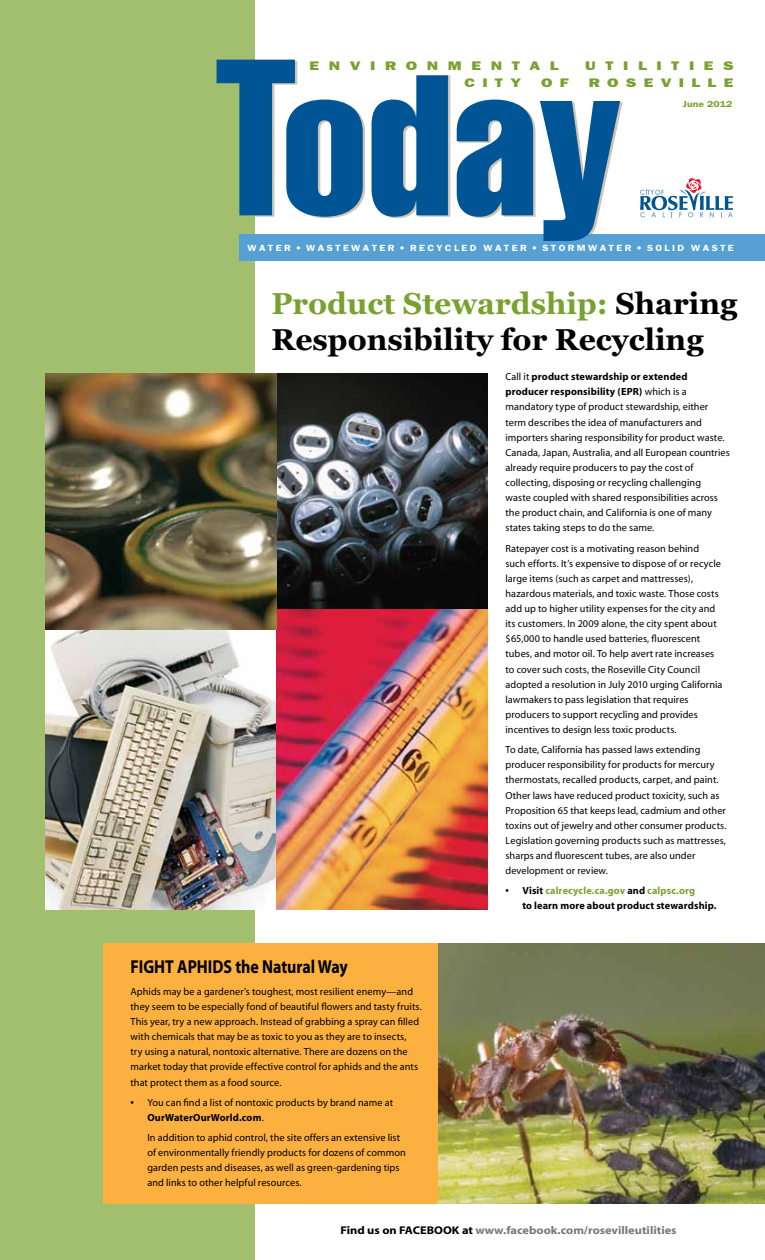
<style>
.page{position:relative;width:765px;height:1260px;background:#fff}
.page>*{position:absolute;margin:0;border:0;box-sizing:border-box;transform-origin:0 0}
.t1{font:extra-condensed 200px "Helvetica";color:#005596}
.t2{font:700 30px/36px "Georgia";color:#000}
.t3{font:700 18.75px "Myriad";color:#000;scale:.85 1}
.t4{font:800 12.5px "Franklin Gothic";color:#78a22f;scale:1.3 1}
.t5{font:700 11.25px "Myriad";color:#77787b;scale:1.1 1}
.t6{font:10.38px/15.1px "Myriad";letter-spacing:.005em;color:#000}
.t7{font:700 10.38px/15.1px "Myriad";letter-spacing:.015em;color:#000}
.t8{font:600 9px "Franklin Gothic";color:#fff;scale:1.13 1}
.t9{font:600 8.75px "Franklin Gothic";color:#78a22f;scale:1.2 1}
.s1{font-size:218.75px}
.s2{color:#78a22f}
.s3{font-weight:700}
.s4{color:#000}
</style>
<div class="page">
<div style="left:0;top:0;width:255px;height:1260px;background:#a2bf6f"></div>
<div style="left:240px;top:234px;width:525px;height:27px;background:#56a0d3"></div>
<svg style="left:640px;top:178px;width:93px;height:39px"></svg>
<div style="left:104px;top:944px;width:638px;height:260px;background:#fbb040"></div>
<img style="left:439px;top:944px;width:326px;height:260px">
<img style="left:277px;top:373px;width:210px;height:236px">
<img style="left:45px;top:630px;width:232px;height:279px">
<img style="left:277px;top:609px;width:211px;height:300px">
<img style="left:45px;top:373px;width:232px;height:257px">
<h1 class="t1" style="left:214px;top:17px;width:410px"><span class="s1">T</span>oday</h1>
<p class="t4" style="left:310px;top:58px;width:193px">E N V I R O N M E N T A L</p>
<p class="t4" style="left:585px;top:58px;width:116px">U T I L I T I E S</p>
<p class="t4" style="left:464px;top:75px;width:45px">C I T Y</p>
<p class="t4" style="left:541px;top:75px;width:23px">O F</p>
<p class="t4" style="left:589px;top:75px;width:113px">R O S E V I L L E</p>
<p class="t9" style="left:683px;top:98px;width:43px">June 2012</p>
<p class="t8" style="left:248px;top:243px;width:432px">W A T E R • W A S T E W A T E R • R E C Y C L E D W A T E R • S T O R M W A T E R • S O L I D W A S T E</p>
<h2 class="t2" style="left:271px;top:286px;width:467px"><span class="s2">Product Stewardship:</span> Sharing<br>Responsibility for Recycling</h2>
<h3 class="t3" style="left:131px;top:957px;width:257px">Fight Aphids the Natural Way</h3>
<p class="t6" style="left:505px;top:370px;width:226px">Call it <span class="s3">product stewardship or extended producer responsibility (EPR)</span> which is a mandatory type of product stewardship, either term describes the idea of manufacturers and importers sharing responsibility for product waste.<br>Canada, Japan, Australia, and all European countries already require producers to pay the cost of collecting, disposing or recycling challenging<br>waste coupled with shared responsibilities across the product chain, and California is one of many states taking steps to do the same.</p>
<p class="t6" style="left:505px;top:541px;width:219px">Ratepayer cost is a motivating reason behind<br>such efforts. It’s expensive to dispose of or recycle large items (such as carpet and mattresses), hazardous materials, and toxic waste. Those costs add up to higher utility expenses for the city and its customers. In 2009 alone, the city spent about $65,000 to handle used batteries, fluorescent tubes, and motor oil. To help avert rate increases to cover such costs, the Roseville City Council adopted a resolution in July 2010 urging California lawmakers to pass legislation that requires producers to support recycling and provides incentives to design less toxic products.</p>
<p class="t6" style="left:505px;top:743px;width:223px">To date, California has passed laws extending producer responsibility for products for mercury thermostats, recalled products, carpet, and paint.<br>Other laws have reduced product toxicity, such as Proposition 65 that keeps lead, cadmium and other toxins out of jewelry and other consumer products.<br>Legislation governing products such as mattresses, sharps and fluorescent tubes, are also under development or review.</p>
<p class="t7" style="left:522px;top:884px;width:196px;text-indent:-17px">• Visit <span class="s2">calrecycle.ca.gov</span> and <span class="s2">calpsc.org<br></span>to learn more about product stewardship.</p>
<p class="t6" style="left:130px;top:984px;width:293px">Aphids may be a gardener’s toughest, most resilient enemy—and they seem to be especially fond of beautiful flowers and tasty fruits.<br>This year, try a new approach. Instead of grabbing a spray can filled with chemicals that may be as toxic to you as they are to insects,<br>try using a natural, nontoxic alternative. There are dozens on the market today that provide effective control for aphids and the ants that protect them as a food source.</p>
<p class="t6" style="left:147px;top:1095px;width:247px;text-indent:-17px"><span class="s3">•</span> You can find a list of nontoxic products by brand name at<br><span class="s3">OurWaterOurWorld.com</span>.</p>
<p class="t6" style="left:147px;top:1130px;width:260px">In addition to aphid control, the site offers an extensive list of environmentally friendly products for dozens of common garden pests and diseases, as well as green-gardening tips and links to other helpful resources.</p>
<p class="t5" style="left:340px;top:1225px;width:307px"><span class="s4">Find us on Facebook at</span> www.facebook.com/rosevilleutilities</p>
</div>
